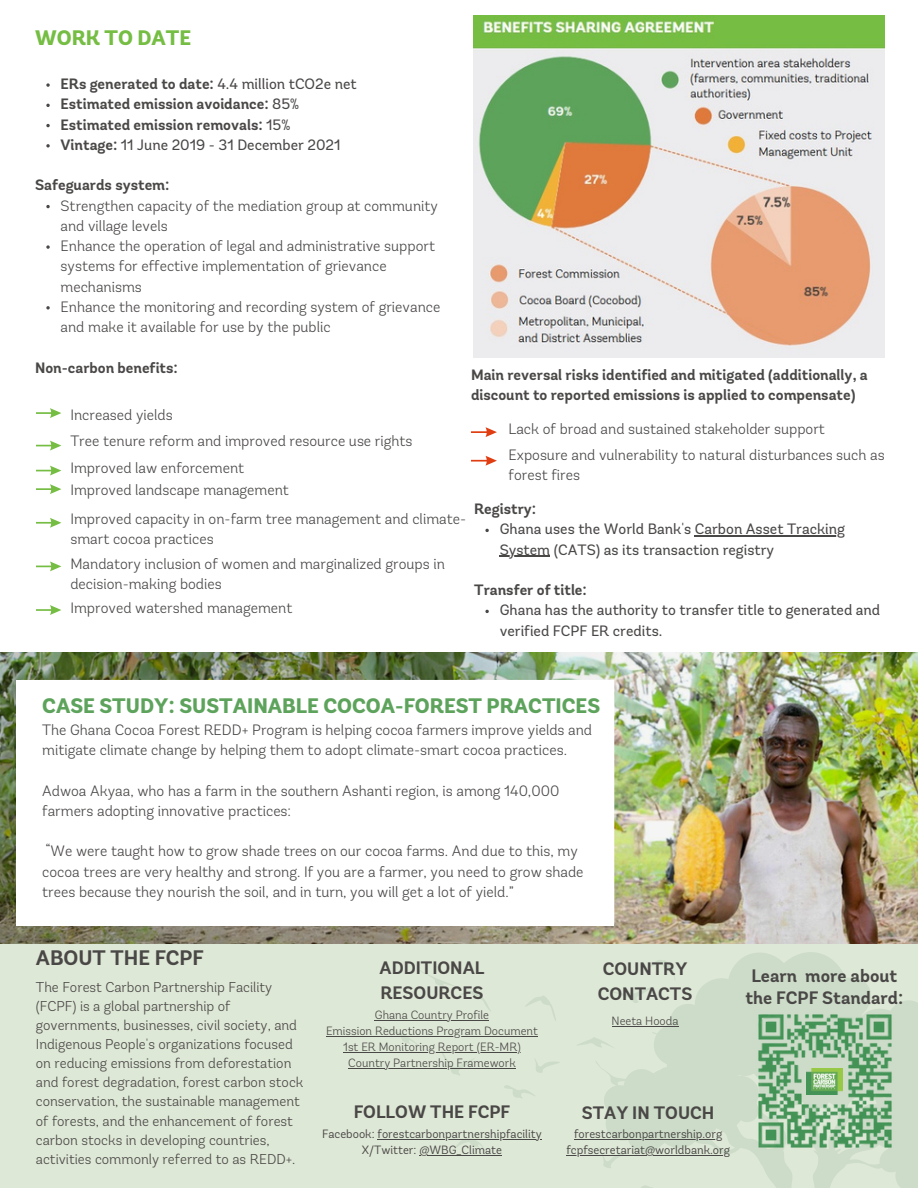
<style>
.page{position:relative;width:918px;height:1188px;background:#fff}
.page>*{position:absolute;margin:0;border:0;box-sizing:border-box;transform-origin:0 0}
.t1{font:800 21px "Andes";color:#5da35c}
.t2{font:21px "Andes Bold PTI";color:#4a4847}
.t3{font:800 21px "Andes";color:#75bd43}
.t4{font:18px/24.8px "Andes Bold PTI";color:#4a4847}
.t5{font:300 15px/20.2px "Andes";color:#4a4847}
.t6{font:15px/20.2px "Andes Bold PTI";color:#4a4847}
.t7{font:15px/20.2px "Andes";color:#4a4847}
.t8{font:300 14.25px/19.2px "Andes";color:#4a4847}
.t9{font:12px "Andes";color:#4a4847}
.t10{font:300 12px "Andes";color:#4a4847}
.s1{font-family:"Andes"}
.s2{font-family:"Andes Bold PTI"}
</style>
<div class="page">
<div style="left:0;top:919px;width:918px;height:269px;background:#dee8d6"></div>
<svg style="left:383px;top:1027px;width:38px;height:20px"></svg>
<svg style="left:526px;top:996px;width:30px;height:25px"></svg>
<svg style="left:441px;top:1051px;width:32px;height:24px"></svg>
<svg style="left:535px;top:1059px;width:25px;height:14px"></svg>
<svg style="left:455px;top:1140px;width:30px;height:11px"></svg>
<svg style="left:504px;top:1085px;width:31px;height:13px"></svg>
<svg style="left:420px;top:970px;width:71px;height:41px"></svg>
<svg style="left:578px;top:952px;width:340px;height:236px"></svg>
<img style="left:0;top:652px;width:917px;height:292px">
<svg style="left:36px;top:408px;width:25px;height:10px"></svg>
<svg style="left:36px;top:441px;width:25px;height:10px"></svg>
<svg style="left:36px;top:466px;width:25px;height:10px"></svg>
<svg style="left:36px;top:484px;width:25px;height:10px"></svg>
<svg style="left:36px;top:518px;width:25px;height:10px"></svg>
<svg style="left:472px;top:427px;width:25px;height:10px"></svg>
<svg style="left:472px;top:456px;width:25px;height:10px"></svg>
<hr style="left:612px;top:1026px;width:67px;height:1px;background:#4a4847">
<img style="left:735px;top:992px;width:179px;height:179px">
<div style="left:804px;top:1062px;width:43px;height:36px;background:#cddcc8"></div>
<img style="left:806px;top:1068px;width:36px;height:26px">
<div style="left:16px;top:681px;width:598px;height:245px;background:#fff"></div>
<svg style="left:36px;top:561px;width:25px;height:10px"></svg>
<svg style="left:36px;top:605px;width:25px;height:10px"></svg>
<img style="left:474px;top:15px;width:410px;height:342px">
<hr style="left:375px;top:1020px;width:114px;height:1px;background:#4a4847">
<hr style="left:326px;top:1036px;width:212px;height:1px;background:#4a4847">
<hr style="left:343px;top:1052px;width:178px;height:1px;background:#4a4847">
<hr style="left:348px;top:1068px;width:168px;height:1px;background:#4a4847">
<svg style="left:46px;top:83px;width:4px;height:4px"></svg>
<svg style="left:46px;top:104px;width:4px;height:3px"></svg>
<svg style="left:46px;top:124px;width:4px;height:3px"></svg>
<svg style="left:46px;top:144px;width:4px;height:4px"></svg>
<svg style="left:46px;top:205px;width:4px;height:3px"></svg>
<svg style="left:46px;top:245px;width:4px;height:4px"></svg>
<svg style="left:46px;top:306px;width:4px;height:4px"></svg>
<hr style="left:574px;top:1139px;width:148px;height:1px;background:#4a4847">
<hr style="left:566px;top:1155px;width:164px;height:1px;background:#4a4847">
<hr style="left:378px;top:1139px;width:164px;height:1px;background:#4a4847">
<hr style="left:419px;top:1155px;width:83px;height:1px;background:#4a4847">
<svg style="left:485px;top:529px;width:4px;height:3px"></svg>
<hr style="left:695px;top:535px;width:150px;height:2px;background:#4a4847">
<hr style="left:500px;top:556px;width:50px;height:1px;background:#4a4847">
<svg style="left:485px;top:610px;width:4px;height:3px"></svg>
<h4 class="t3" style="left:35px;top:29px;width:158px">WORK TO DATE</h4>
<p class="t6" style="left:61px;top:75px;width:298px">ERs generated to date: <span class="s1">4.4 million tCO2e net</span></p>
<p class="t6" style="left:61px;top:95px;width:240px">Estimated emission avoidance: <span class="s1">85%</span></p>
<h5 class="t6" style="left:61px;top:116px;width:231px">Estimated emission removals: <span class="s1">15%</span></h5>
<h5 class="t7" style="left:61px;top:136px;width:282px"><span class="s2">Vintage:</span> 11 June 2019 - 31 December 2021</h5>
<p class="t6" style="left:35px;top:176px;width:136px">Safeguards system:</p>
<h5 class="t5" style="left:61px;top:197px;width:379px">Strengthen capacity of the mediation group at community and village levels</h5>
<h5 class="t5" style="left:61px;top:237px;width:376px">Enhance the operation of legal and administrative support systems for effective implementation of grievance mechanisms</h5>
<p class="t5" style="left:61px;top:298px;width:381px">Enhance the monitoring and recording system of grievance and make it available for use by the public</p>
<h5 class="t6" style="left:35px;top:359px;width:144px">Non-carbon benefits:</h5>
<h4 class="t5" style="left:70px;top:406px;width:104px">Increased yields</h4>
<p class="t5" style="left:70px;top:432px;width:344px">Tree tenure reform and improved resource use rights</p>
<p class="t5" style="left:70px;top:460px;width:175px">Improved law enforcement</p>
<h1 class="t6" style="left:471px;top:366px;width:398px">Main reversal risks identified and mitigated (additionally, a discount to reported emissions is applied to compensate)</h1>
<p class="t5" style="left:509px;top:421px;width:318px">Lack of broad and sustained stakeholder support</p>
<h5 class="t5" style="left:509px;top:446px;width:378px">Exposure and vulnerability to natural disturbances such as forest fires</h5>
<p class="t5" style="left:70px;top:481px;width:220px">Improved landscape management</p>
<h5 class="t5" style="left:70px;top:510px;width:397px">Improved capacity in on-farm tree management and climate&shy;smart cocoa practices</h5>
<p class="t5" style="left:70px;top:555px;width:376px">Mandatory inclusion of women and marginalized groups in decision-making bodies</p>
<p class="t5" style="left:70px;top:599px;width:224px">Improved watershed management</p>
<p class="t6" style="left:474px;top:500px;width:64px">Registry:</p>
<h2 class="t7" style="left:500px;top:520px;width:347px">Ghana uses the World Bank's Carbon Asset Tracking</h2>
<h2 class="t7" style="left:500px;top:541px;width:276px">System (CATS) as its transaction registry</h2>
<h2 class="t7" style="left:500px;top:581px;width:382px;text-indent:-25px"><span class="s2">Transfer of title:<br></span>Ghana has the authority to transfer title to generated and</h2>
<p class="t7" style="left:500px;top:622px;width:164px">verified FCPF ER credits.</p>
<p class="t1" style="left:42px;top:697px;width:560px">CASE STUDY: SUSTAINABLE COCOA-FOREST PRACTICES</p>
<p class="t5" style="left:42px;top:721px;width:551px">The Ghana Cocoa Forest REDD+ Program is helping cocoa farmers improve yields and mitigate climate change by helping them to adopt climate-smart cocoa practices.</p>
<h5 class="t5" style="left:42px;top:782px;width:519px">Adwoa Akyaa, who has a farm in the southern Ashanti region, is among 140,000 farmers adopting innovative practices:</h5>
<h4 class="t5" style="left:42px;top:843px;width:543px">“We were taught how to grow shade trees on our cocoa farms. And due to this, my cocoa trees are very healthy and strong. If you are a farmer, you need to grow shade trees because they nourish the soil, and in turn, you will get a lot of yield.”</h4>
<p class="t2" style="left:36px;top:949px;width:169px">ABOUT THE FCPF</p>
<h1 class="t8" style="left:36px;top:979px;width:269px">The Forest Carbon Partnership Facility (FCPF) is a global partnership of governments, businesses, civil society, and Indigenous People's organizations focused on reducing emissions from deforestation and forest degradation, forest carbon stock conservation, the sustainable management of forests, and the enhancement of forest carbon stocks in developing countries, activities commonly referred to as REDD+.</h1>
<p class="t4" style="left:380px;top:958px;width:106px">ADDITIONAL<br>RESOURCES</p>
<p class="t10" style="left:375px;top:1010px;width:116px">Ghana Country Profile</p>
<p class="t10" style="left:326px;top:1026px;width:213px">Emission Reductions Program Document</p>
<p class="t10" style="left:343px;top:1042px;width:179px">1st ER Monitoring Report (ER-MR)</p>
<h4 class="t10" style="left:348px;top:1058px;width:169px">Country Partnership Framework</h4>
<h5 class="t4" style="left:598px;top:959px;width:96px">COUNTRY<br>CONTACTS</h5>
<p class="t10" style="left:612px;top:1016px;width:68px">Neeta Hooda</p>
<h1 class="t4" style="left:354px;top:1101px;width:158px">FOLLOW THE FCPF</h1>
<p class="t4" style="left:582px;top:1102px;width:134px">STAY IN TOUCH</p>
<h5 class="t9" style="left:322px;top:1129px;width:221px">Facebook: forestcarbonpartnershipfacility</h5>
<h5 class="t9" style="left:362px;top:1145px;width:142px">X/Twitter: @WBG_Climate</h5>
<h5 class="t9" style="left:574px;top:1129px;width:150px">forestcarbonpartnership.org</h5>
<p class="t9" style="left:566px;top:1145px;width:165px">fcpfsecretariat@worldbank.org</p>
<p class="t4" style="left:745px;top:967px;width:160px;line-height:21.8px;text-align:center">Learn more about the FCPF Standard:</p>
</div>
